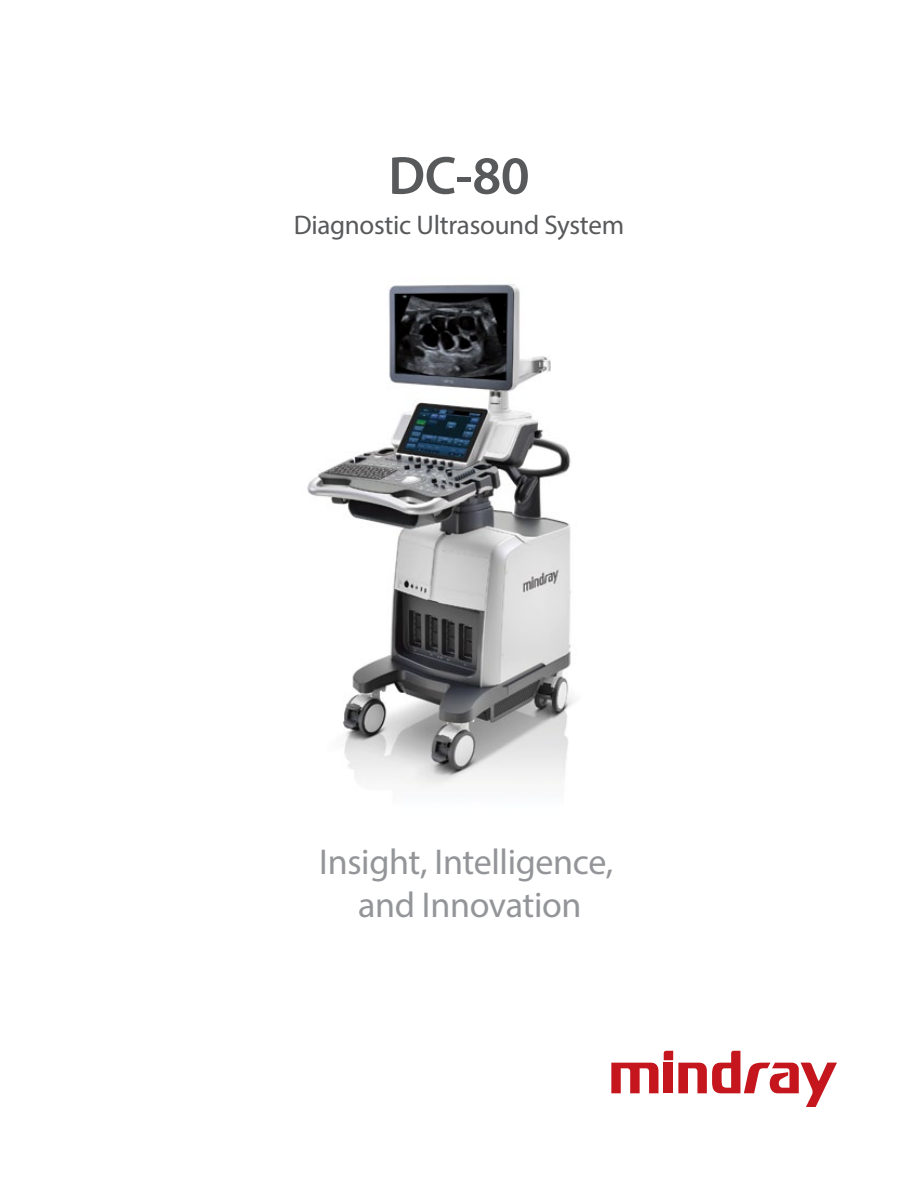
<style>
.page{position:relative;width:918px;height:1188px;background:#fff}
.page>*{position:absolute;margin:0;border:0;box-sizing:border-box;transform-origin:0 0}
.t1{font:600 54px "Myriad Pro";color:#58595b}
.t2{font:36px/43.2px "Myriad Pro";letter-spacing:-.01em;color:#939598;text-align:center}
.t3{font:27px "Myriad Pro";letter-spacing:-.01em;color:#58595b}
</style>
<div class="page">
<img style="left:307px;top:284px;width:268px;height:502px">
<svg style="left:611px;top:1051px;width:226px;height:56px"></svg>
<h1 class="t1" style="left:388px;top:141px;width:143px">DC-80</h1>
<p class="t3" style="left:294px;top:209px;width:332px">Diagnostic Ultrasound System</p>
<p class="t2" style="left:319px;top:840px;width:295px">Insight, Intelligence, and Innovation</p>
</div>
